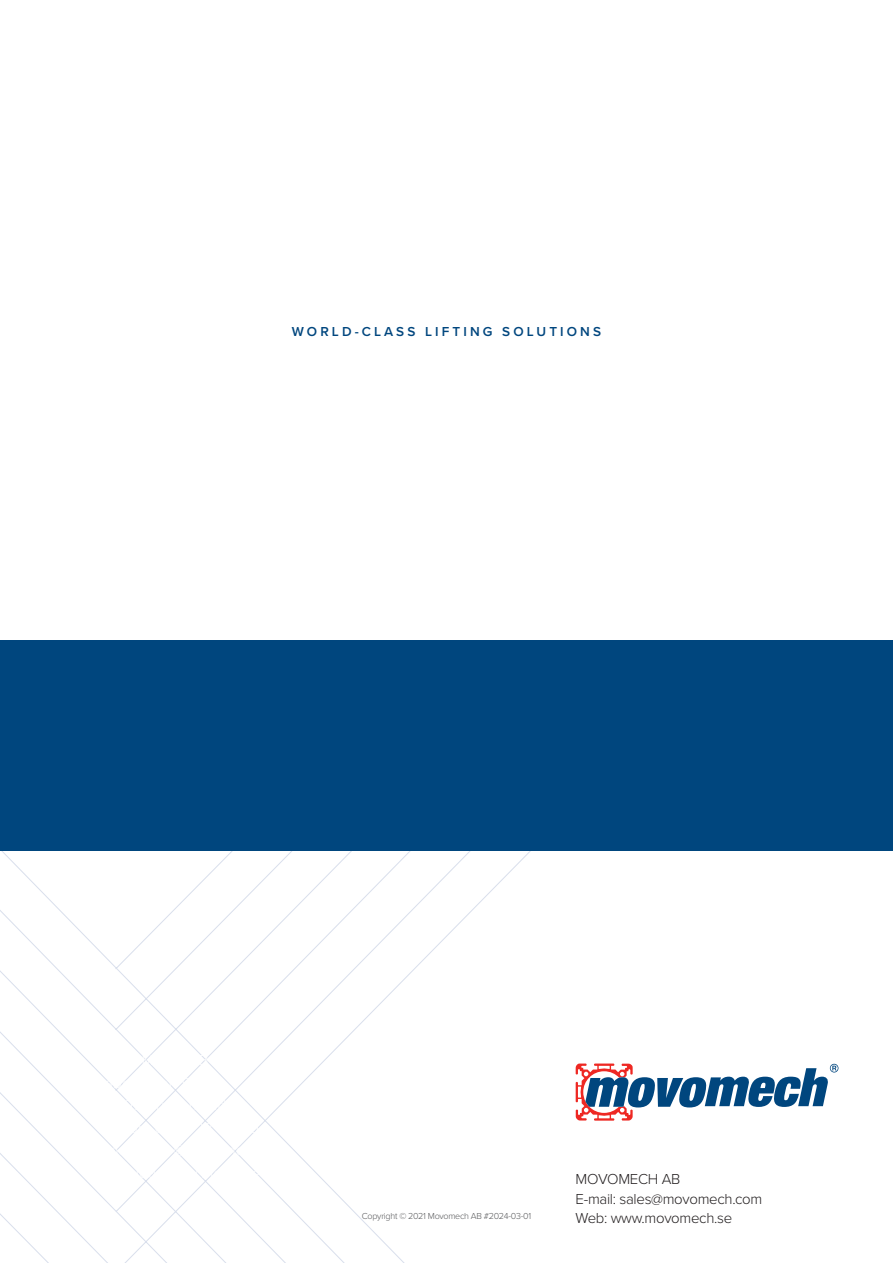
<style>
.page{position:relative;width:893px;height:1263px;background:#fff}
.page>*{position:absolute;margin:0;border:0;box-sizing:border-box;transform-origin:0 0}
.t1{font:300 15px "Proxima Nova";letter-spacing:-.02em;color:#231f20}
.t2{font:600 13.5px "Proxima Nova";letter-spacing:.23em;color:#00467e}
.t3{font:300 9px "Proxima Nova";letter-spacing:-.03em;color:#57585a}
</style>
<div class="page">
<svg style="left:0;top:850px;width:798px;height:413px"></svg>
<div style="left:0;top:640px;width:893px;height:210px;background:#00467e"></div>
<svg style="left:576px;top:1063px;width:262px;height:58px"></svg>
<p class="t2" style="left:292px;top:321px;width:311px">WORLD-CLASS LIFTING SOLUTIONS</p>
<p class="t3" style="left:362px;top:1209px;width:171px">Copyright © 2021 Movomech AB #2024-03-01</p>
<p class="t1" style="left:576px;top:1168px;width:106px">MOVOMECH AB</p>
<p class="t1" style="left:576px;top:1188px;width:188px">E-mail: sales@movomech.com</p>
<p class="t1" style="left:576px;top:1207px;width:158px">Web: www.movomech.se</p>
</div>
